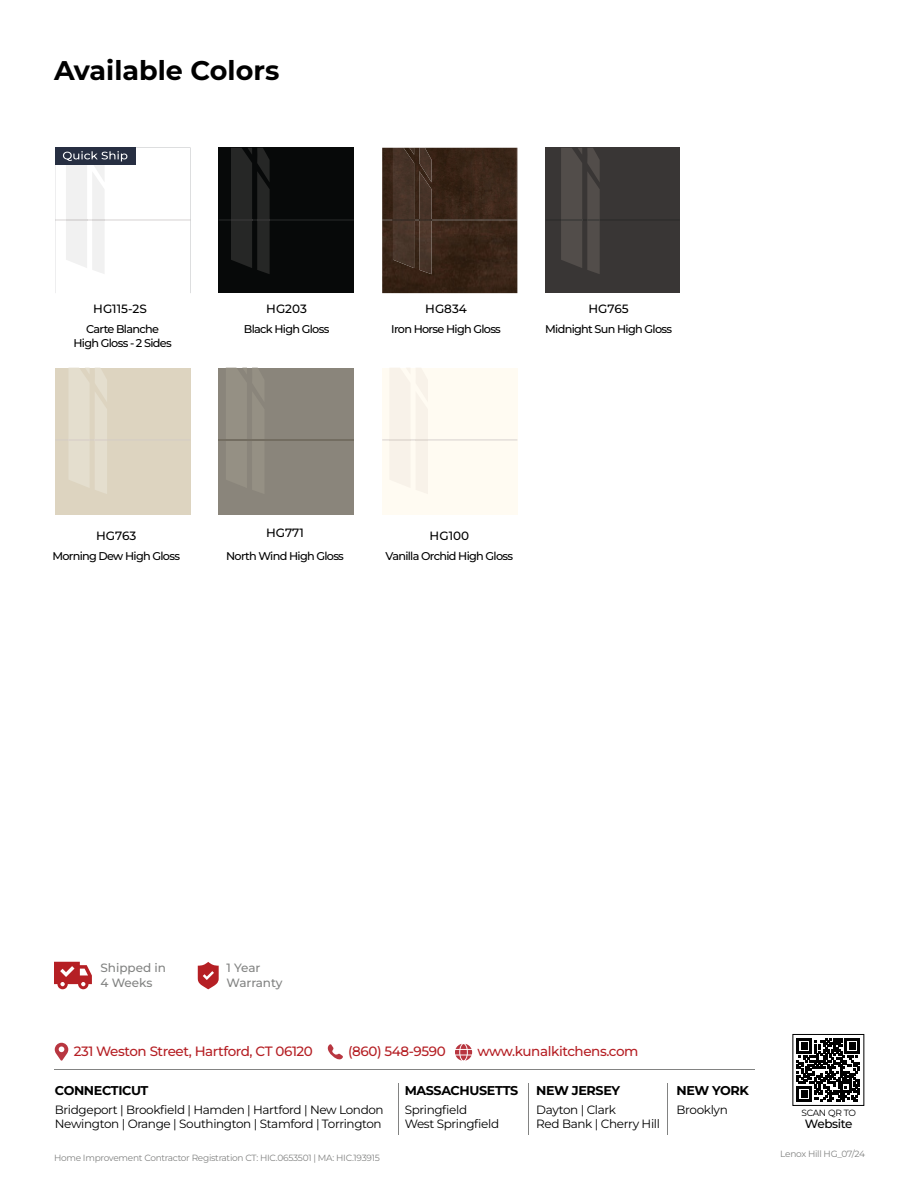
<style>
.page{position:relative;width:918px;height:1188px;background:#fff}
.page>*{position:absolute;margin:0;border:0;box-sizing:border-box;transform-origin:0 0}
.t1{font:700 27px "Montserrat";color:#000}
.t2{font:500 13.5px "Montserrat";letter-spacing:-.03em;color:#b51f24}
.t3{font:700 12.75px "Montserrat";letter-spacing:-.03em;color:#000}
.t4{font:12px/14.4px "Montserrat";letter-spacing:-.03em;color:#000}
.t5{font:500 12px "Montserrat";color:#000}
.t6{font:500 12px/14.4px "Montserrat";color:#828382}
.t7{font:500 12px "Montserrat";letter-spacing:-.03em;color:#000}
.t8{font:500 11.25px/13.5px "Montserrat";letter-spacing:-.06em;color:#000;text-align:center}
.t9{font:9px "Montserrat";letter-spacing:-.03em;color:#828382}
.t10{font:9px "Montserrat";letter-spacing:-.03em;color:#000}
</style>
<div class="page">
<svg style="left:54px;top:962px;width:38px;height:27px"></svg>
<svg style="left:198px;top:962px;width:21px;height:27px"></svg>
<div style="left:219px;top:148px;width:135px;height:145px;background:#070909"></div>
<hr style="left:270px;top:219px;width:84px;height:2px;background:#1d1f1f">
<svg style="left:219px;top:148px;width:51px;height:126px"></svg>
<img style="left:382px;top:221px;width:135px;height:72px">
<img style="left:382px;top:148px;width:135px;height:73px">
<img style="left:419px;top:148px;width:13px;height:23px">
<img style="left:393px;top:148px;width:21px;height:120px">
<img style="left:419px;top:221px;width:13px;height:53px">
<img style="left:419px;top:171px;width:13px;height:48px">
<svg style="left:419px;top:219px;width:13px;height:2px"></svg>
<div style="left:546px;top:148px;width:134px;height:145px;background:#393635"></div>
<hr style="left:600px;top:219px;width:80px;height:2px;background:#2f2e2d">
<svg style="left:561px;top:148px;width:39px;height:126px"></svg>
<div style="left:55px;top:368px;width:135px;height:146px;background:#ddd4c0"></div>
<hr style="left:107px;top:439px;width:83px;height:2px;background:#d7cfc3">
<svg style="left:69px;top:368px;width:38px;height:126px"></svg>
<div style="left:219px;top:368px;width:135px;height:146px;background:#8a857b"></div>
<svg style="left:226px;top:368px;width:38px;height:125px"></svg>
<hr style="left:219px;top:439px;width:135px;height:2px;background:#736d61">
<div style="left:382px;top:368px;width:135px;height:146px;background:#fffbf2"></div>
<hr style="left:428px;top:439px;width:89px;height:2px;background:#e5e0db">
<svg style="left:382px;top:439px;width:46px;height:2px"></svg>
<div style="left:55px;top:147px;width:80px;height:18px;background:#272f42"></div>
<svg style="left:55px;top:148px;width:136px;height:145px"></svg>
<hr style="left:528px;top:1083px;width:1px;height:52px;background:#828382">
<hr style="left:668px;top:1083px;width:1px;height:52px;background:#828382">
<hr style="left:398px;top:1083px;width:1px;height:52px;background:#828382">
<svg style="left:327px;top:1044px;width:16px;height:16px"></svg>
<svg style="left:455px;top:1044px;width:17px;height:17px"></svg>
<svg style="left:55px;top:1043px;width:13px;height:18px"></svg>
<hr style="left:55px;top:1069px;width:700px;height:1px;background:#828382">
<div style="left:793px;top:1034px;width:71px;height:72px;border:1px solid #000"></div>
<svg style="left:797px;top:1038px;width:63px;height:64px"></svg>
<h1 class="t1" style="left:54px;top:53px;width:227px">Available Colors</h1>
<p class="t5" style="left:93px;top:301px;width:55px">HG115-2S</p>
<p class="t8" style="left:73px;top:322px;width:100px">Carte Blanche<br>High Gloss - 2 Sides</p>
<p class="t5" style="left:266px;top:301px;width:42px">HG203</p>
<p class="t8" style="left:244px;top:322px;width:87px">Black High Gloss</p>
<p class="t5" style="left:425px;top:301px;width:43px">HG834</p>
<p class="t8" style="left:391px;top:322px;width:111px">Iron Horse High Gloss</p>
<p class="t5" style="left:589px;top:301px;width:42px">HG765</p>
<p class="t8" style="left:545px;top:322px;width:128px">Midnight Sun High Gloss</p>
<p class="t5" style="left:96px;top:528px;width:42px">HG763</p>
<p class="t8" style="left:52px;top:549px;width:129px">Morning Dew High Gloss</p>
<p class="t5" style="left:266px;top:525px;width:39px">HG771</p>
<p class="t8" style="left:226px;top:549px;width:119px">North Wind High Gloss</p>
<p class="t5" style="left:430px;top:528px;width:41px">HG100</p>
<p class="t8" style="left:386px;top:549px;width:129px">Vanilla Orchid High Gloss</p>
<p class="t6" style="left:100px;top:960px;width:67px">Shipped in<br>4 Weeks</p>
<p class="t6" style="left:226px;top:960px;width:58px">1 Year<br>Warranty</p>
<p class="t2" style="left:74px;top:1043px;width:241px">231 Weston Street, Hartford, CT 06120</p>
<p class="t2" style="left:348px;top:1043px;width:99px">(860) 548-9590</p>
<p class="t2" style="left:478px;top:1043px;width:162px">www.kunalkitchens.com</p>
<p class="t3" style="left:55px;top:1082px;width:95px">CONNECTICUT</p>
<p class="t3" style="left:405px;top:1082px;width:115px">MASSACHUSETTS</p>
<p class="t3" style="left:536px;top:1082px;width:85px">NEW JERSEY</p>
<p class="t3" style="left:677px;top:1082px;width:74px">NEW YORK</p>
<p class="t4" style="left:55px;top:1102px;width:330px">Bridgeport | Brookfield | Hamden | Hartford | New London<br>Newington | Orange | Southington | Stamford | Torrington</p>
<p class="t4" style="left:405px;top:1102px;width:96px">Springfield<br>West Springfield</p>
<p class="t4" style="left:536px;top:1102px;width:125px">Dayton | Clark<br>Red Bank | Cherry Hill</p>
<p class="t4" style="left:677px;top:1102px;width:53px">Brooklyn</p>
<p class="t10" style="left:801px;top:1107px;width:56px">SCAN QR TO</p>
<p class="t7" style="left:805px;top:1116px;width:49px">Website</p>
<p class="t9" style="left:54px;top:1151px;width:327px">Home Improvement Contractor Registration CT: HIC.0653501 | MA: HIC.193915</p>
<p class="t9" style="left:780px;top:1148px;width:86px">Lenox Hill HG_07/24</p>
</div>
